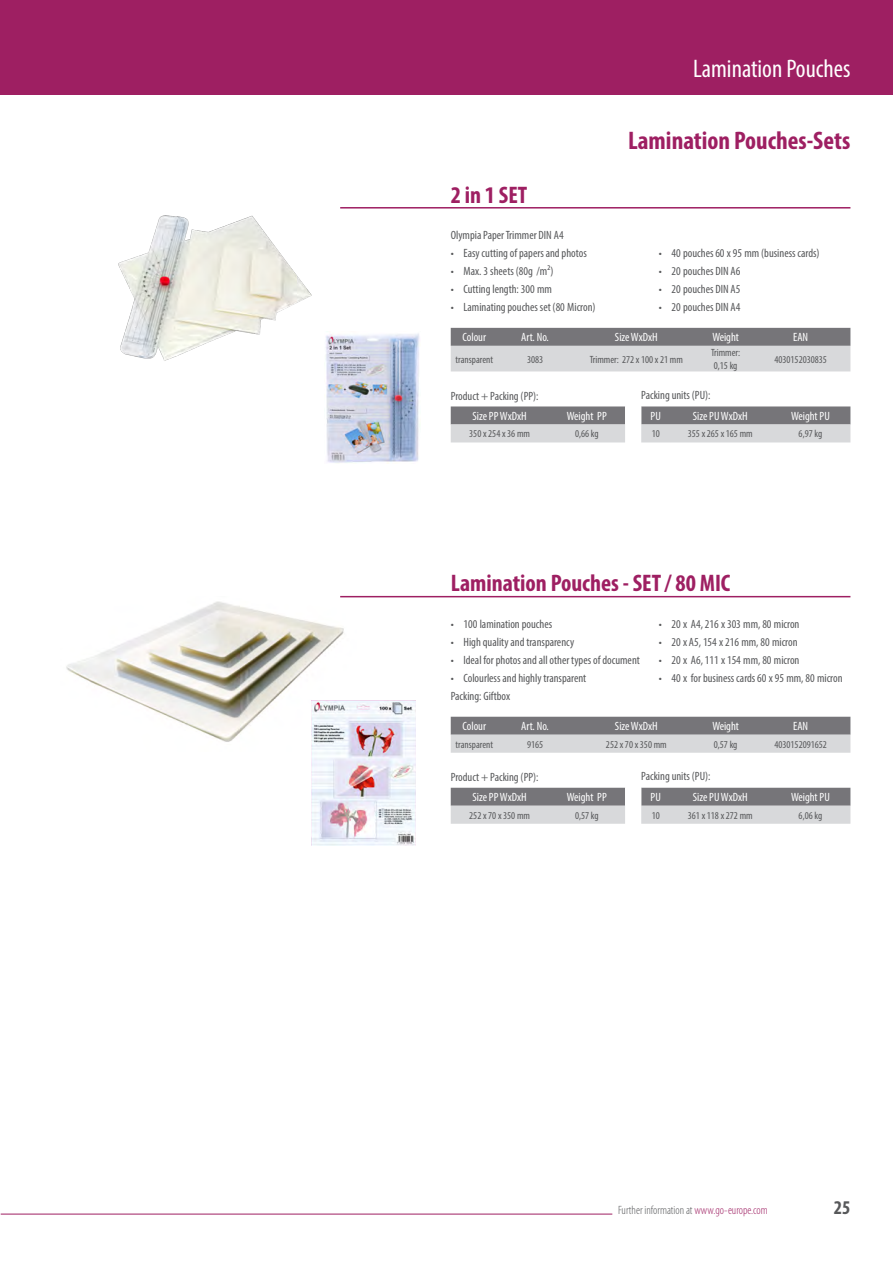
<style>
.page{position:relative;width:893px;height:1263px;background:#fff}
.page>*{position:absolute;margin:0;border:0;box-sizing:border-box;transform-origin:0 0}
.t1{font:condensed 28.5px "Myriad Pro";color:#fff}
.t2{font:700 condensed 25.5px "Myriad Pro";color:#9e1f62}
.t3{font:condensed 25.5px "Myriad Pro";color:#fff}
.t4{font:700 condensed 24px "Myriad Pro";color:#9e1f62}
.t5{font:700 condensed 19.5px "Myriad Pro";color:#57585a}
.t6{font:condensed 12px "Myriad Pro";color:#57585a}
.t7{font:condensed 12px "Myriad Pro";color:#fff}
.t8{font:300 condensed 12px "Myriad Pro";color:#57585a}
.t9{font:condensed 10.5px/13.5px "Myriad Pro";color:#57585a}
.s1{color:#9e1f62}
</style>
<div class="page">
<div style="left:0;top:0;width:893px;height:95px;background:#9e1f62"></div>
<hr style="left:1px;top:1214px;width:611px;height:1px;background:#9e1f62">
<hr style="left:340px;top:207px;width:510px;height:2px;background:#9e1f62">
<svg style="left:451px;top:328px;width:399px;height:43px;background:#afafb2"></svg>
<svg style="left:451px;top:406px;width:399px;height:36px;background:#acacaf"></svg>
<img style="left:325px;top:333px;width:95px;height:131px">
<img style="left:66px;top:597px;width:291px;height:145px">
<img style="left:118px;top:215px;width:194px;height:146px">
<hr style="left:340px;top:596px;width:510px;height:1px;background:#9e1f62">
<svg style="left:451px;top:717px;width:399px;height:36px;background:#a8a8ab"></svg>
<svg style="left:451px;top:788px;width:399px;height:36px;background:#acacaf"></svg>
<img style="left:311px;top:700px;width:105px;height:145px">
<h1 class="t1" style="left:662px;top:50px;width:141px">Aktenvernichter</h1>
<h2 class="t3" style="left:693px;top:53px;width:159px">Lamination Pouches</h2>
<h3 class="t4" style="left:451px;top:180px;width:78px">2 in 1 SET</h3>
<p class="t6" style="left:451px;top:228px;width:114px">Olympia Paper Trimmer DIN A4</p>
<p class="t6" style="left:451px;top:246px;width:138px">• Easy cutting of papers and photos</p>
<p class="t6" style="left:451px;top:264px;width:104px">• Max. 3 sheets (80g /m²)</p>
<p class="t6" style="left:451px;top:282px;width:103px">• Cutting length: 300 mm</p>
<p class="t6" style="left:451px;top:300px;width:146px">• Laminating pouches set (80 Micron)</p>
<h2 class="t2" style="left:628px;top:124px;width:224px">Lamination Pouches-Sets</h2>
<p class="t6" style="left:659px;top:246px;width:162px">• 40 pouches 60 x 95 mm (business cards)</p>
<p class="t6" style="left:659px;top:264px;width:83px">• 20 pouches DIN A6</p>
<p class="t6" style="left:659px;top:282px;width:83px">• 20 pouches DIN A5</p>
<p class="t6" style="left:659px;top:300px;width:83px">• 20 pouches DIN A4</p>
<p class="t7" style="left:463px;top:330px;width:25px">Colour</p>
<p class="t7" style="left:521px;top:330px;width:29px">Art. No.</p>
<p class="t7" style="left:615px;top:330px;width:44px">Size WxDxH</p>
<p class="t7" style="left:712px;top:330px;width:28px">Weight</p>
<p class="t7" style="left:793px;top:330px;width:17px">EAN</p>
<p class="t9" style="left:456px;top:352px;width:39px">transparent</p>
<p class="t9" style="left:527px;top:352px;width:18px">3083</p>
<p class="t9" style="left:590px;top:352px;width:95px">Trimmer: 272 x 100 x 21 mm</p>
<p class="t9" style="left:711px;top:345px;width:31px">Trimmer:<br>0,15 kg</p>
<p class="t9" style="left:774px;top:352px;width:54px">4030152030835</p>
<p class="t6" style="left:451px;top:388px;width:89px">Product + Packing (PP):</p>
<p class="t6" style="left:641px;top:387px;width:71px">Packing units (PU):</p>
<p class="t7" style="left:472px;top:409px;width:56px">Size PP WxDxH</p>
<p class="t7" style="left:567px;top:409px;width:41px">Weight PP</p>
<p class="t7" style="left:651px;top:409px;width:12px">PU</p>
<p class="t7" style="left:693px;top:409px;width:56px">Size PU WxDxH</p>
<p class="t7" style="left:791px;top:409px;width:40px">Weight PU</p>
<p class="t9" style="left:469px;top:427px;width:62px">350 x 254 x 36 mm</p>
<p class="t9" style="left:575px;top:427px;width:25px">0,66 kg</p>
<p class="t9" style="left:652px;top:427px;width:10px">10</p>
<p class="t9" style="left:688px;top:427px;width:66px">355 x 265 x 165 mm</p>
<p class="t9" style="left:799px;top:427px;width:25px">6,97 kg</p>
<h3 class="t4" style="left:451px;top:568px;width:281px">Lamination Pouches - SET / 80 MIC</h3>
<p class="t6" style="left:451px;top:616px;width:103px">• 100 lamination pouches</p>
<p class="t6" style="left:451px;top:634px;width:125px">• High quality and transparency</p>
<p class="t6" style="left:451px;top:652px;width:191px">• Ideal for photos and all other types of document</p>
<p class="t6" style="left:451px;top:670px;width:137px">• Colourless and highly transparent</p>
<p class="t6" style="left:659px;top:616px;width:142px">• 20 x A4, 216 x 303 mm, 80 micron</p>
<p class="t6" style="left:659px;top:634px;width:140px">• 20 x A5, 154 x 216 mm, 80 micron</p>
<p class="t6" style="left:659px;top:652px;width:142px">• 20 x A6, 111 x 154 mm, 80 micron</p>
<p class="t6" style="left:659px;top:670px;width:185px">• 40 x for business cards 60 x 95 mm, 80 micron</p>
<p class="t6" style="left:451px;top:688px;width:61px">Packing: Giftbox</p>
<p class="t7" style="left:463px;top:719px;width:25px">Colour</p>
<p class="t7" style="left:521px;top:719px;width:29px">Art. No.</p>
<p class="t7" style="left:615px;top:719px;width:44px">Size WxDxH</p>
<p class="t7" style="left:712px;top:719px;width:28px">Weight</p>
<p class="t7" style="left:793px;top:719px;width:17px">EAN</p>
<p class="t9" style="left:456px;top:737px;width:39px">transparent</p>
<p class="t9" style="left:527px;top:737px;width:18px">9165</p>
<p class="t9" style="left:606px;top:737px;width:62px">252 x 70 x 350 mm</p>
<p class="t9" style="left:714px;top:737px;width:25px">0,57 kg</p>
<p class="t9" style="left:774px;top:737px;width:54px">4030152091652</p>
<p class="t6" style="left:451px;top:770px;width:89px">Product + Packing (PP):</p>
<p class="t6" style="left:641px;top:769px;width:71px">Packing units (PU):</p>
<p class="t7" style="left:472px;top:790px;width:56px">Size PP WxDxH</p>
<p class="t7" style="left:567px;top:790px;width:41px">Weight PP</p>
<p class="t7" style="left:651px;top:790px;width:12px">PU</p>
<p class="t7" style="left:693px;top:790px;width:56px">Size PU WxDxH</p>
<p class="t7" style="left:791px;top:790px;width:40px">Weight PU</p>
<p class="t9" style="left:469px;top:808px;width:62px">252 x 70 x 350 mm</p>
<p class="t9" style="left:575px;top:808px;width:25px">0,57 kg</p>
<p class="t9" style="left:652px;top:808px;width:10px">10</p>
<p class="t9" style="left:688px;top:808px;width:66px">361 x 118 x 272 mm</p>
<p class="t9" style="left:799px;top:808px;width:25px">6,06 kg</p>
<p class="t8" style="left:618px;top:1204px;width:151px">Further information at <span class="s1">www.go-europe.com</span></p>
<h3 class="t5" style="left:834px;top:1195px;width:18px">25</h3>
</div>
